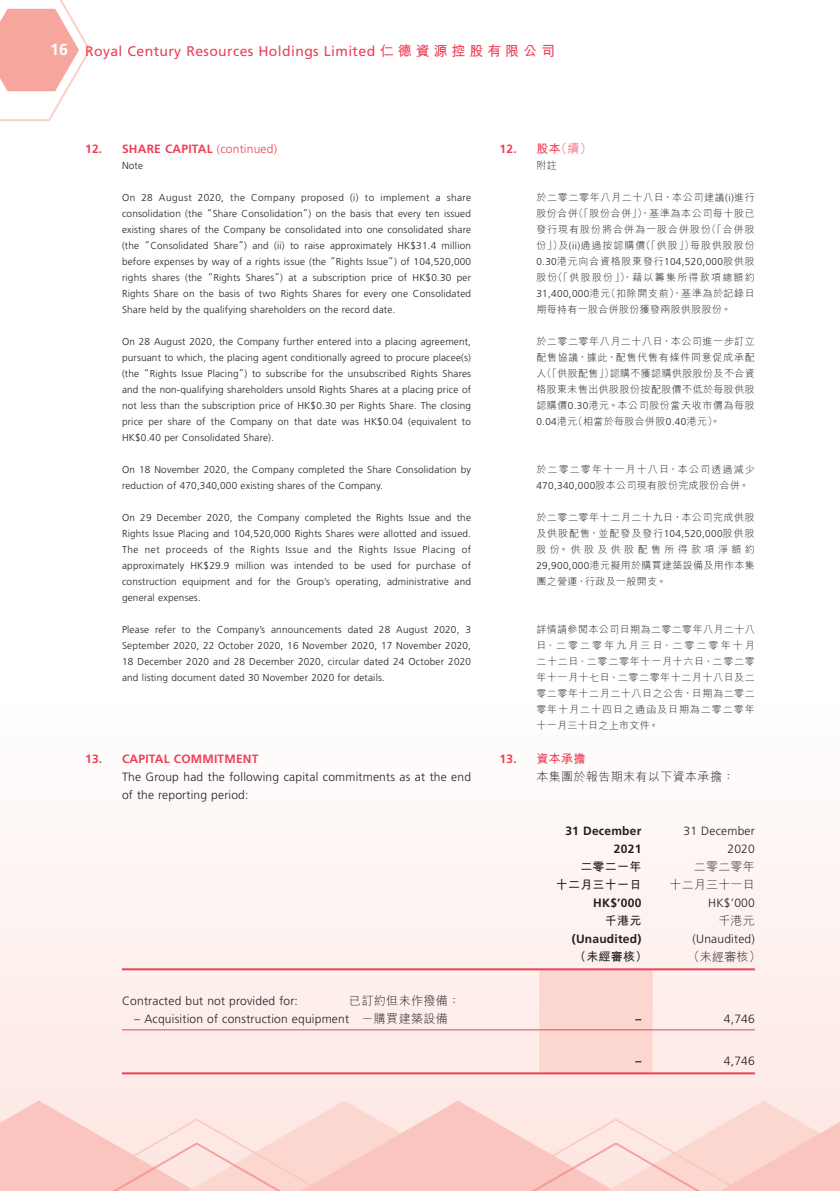
<style>
.page{position:relative;width:840px;height:1191px;background:#fff}
.page>*{position:absolute;margin:0;border:0;box-sizing:border-box;transform-origin:0 0}
.t1{font:14px "Frutiger LT Std";letter-spacing:.03em;color:#ee4057}
.t2{font:300 12px/18px "Frutiger LT Std";letter-spacing:.02em;color:#231f20}
.t3{font:700 12px "Frutiger LT Std";letter-spacing:.02em;color:#ee4057}
.t4{font:12px/18px "M Hei HK Light E Ten B5 H";letter-spacing:.035em;color:#231f20;text-align:right}
.t5{font:700 12px/18px "Frutiger LT Std";letter-spacing:.02em;color:#231f20;text-align:right}
.t6{font:12px/18px "M Hei HK Bold E Ten B5 H";letter-spacing:.02em;color:#231f20;text-align:right}
.t7{font:12px "M Hei HK Bold E Ten B5 H";color:#ee4057}
.t8{font:300 10px/16px "Frutiger LT Std";letter-spacing:.02em;color:#231f20;text-align:justify}
.t9{font:10px/16px "M Hei HK Light E Ten B5 H";letter-spacing:.06em;color:#231f20;text-align:justify}
.t10{font:10px/16px "M Hei HK Light E Ten B5 H";letter-spacing:.115em;color:#231f20}
.s1{font-weight:700;font-size:16px;color:#fff}
.s2{font-family:"M Hei HK Bold E Ten B5 H"}
.s3{font-weight:300}
.s4{font-family:"M Hei HK Bold E Ten B5 H";font-weight:400}
.s5{font-family:"M Hei HK Light E Ten B5 H";font-weight:400}
.s6{font-family:"Frutiger LT Std";font-weight:300}
.s7{font-family:"Frutiger LT Std";font-weight:700}
</style>
<div class="page">
<div style="left:0;top:857px;width:839px;height:243px;background:#fdf0ed"></div>
<svg style="left:0;top:0;width:91px;height:121px"></svg>
<svg style="left:0;top:1100px;width:217px;height:91px;background:#fbd4cf"></svg>
<svg style="left:217px;top:1100px;width:238px;height:91px;background:#fbd6d0"></svg>
<svg style="left:455px;top:1100px;width:384px;height:91px;background:#fbd7d1"></svg>
<div style="left:539px;top:970px;width:113px;height:102px;background:#fcd7d0"></div>
<hr style="left:122px;top:968px;width:227px;height:2px;background:#ee4057">
<hr style="left:349px;top:968px;width:190px;height:2px;background:#ee4057">
<hr style="left:539px;top:968px;width:113px;height:2px;background:#ee4057">
<hr style="left:652px;top:968px;width:102px;height:2px;background:#ee4057">
<hr style="left:122px;top:1029px;width:227px;height:1px;background:#ee4057">
<hr style="left:349px;top:1029px;width:190px;height:1px;background:#ee4057">
<hr style="left:539px;top:1029px;width:113px;height:1px;background:#ee4057">
<hr style="left:652px;top:1029px;width:102px;height:1px;background:#ee4057">
<hr style="left:122px;top:1072px;width:227px;height:2px;background:#ee4057">
<hr style="left:349px;top:1072px;width:190px;height:2px;background:#ee4057">
<hr style="left:539px;top:1072px;width:113px;height:2px;background:#ee4057">
<hr style="left:652px;top:1072px;width:102px;height:2px;background:#ee4057">
<h1 class="t1" style="left:50px;top:46px;width:506px"><span class="s1">16</span> Royal Century Resources Holdings Limited <span class="s2">仁德資源控股有限公司</span></h1>
<p class="t3" style="left:85px;top:143px;width:193px">12. SHARE CAPITAL <span class="s3">(continued)</span></p>
<p class="t8" style="left:122px;top:158px;width:23px">Note</p>
<p class="t8" style="left:122px;top:190px;width:350px">On 28 August 2020, the Company proposed (i) to implement a share consolidation (the “Share Consolidation”) on the basis that every ten issued existing shares of the Company be consolidated into one consolidated share (the “Consolidated Share”) and (ii) to raise approximately HK$31.4 million before expenses by way of a rights issue (the “Rights Issue”) of 104,520,000 rights shares (the “Rights Shares”) at a subscription price of HK$0.30 per Rights Share on the basis of two Rights Shares for every one Consolidated Share held by the qualifying shareholders on the record date.</p>
<p class="t8" style="left:122px;top:334px;width:350px">On 28 August 2020, the Company further entered into a placing agreement, pursuant to which, the placing agent conditionally agreed to procure placee(s) (the “Rights Issue Placing”) to subscribe for the unsubscribed Rights Shares and the non-qualifying shareholders unsold Rights Shares at a placing price of not less than the subscription price of HK$0.30 per Rights Share. The closing price per share of the Company on that date was HK$0.04 (equivalent to HK$0.40 per Consolidated Share).</p>
<p class="t8" style="left:122px;top:462px;width:350px">On 18 November 2020, the Company completed the Share Consolidation by reduction of 470,340,000 existing shares of the Company.</p>
<p class="t8" style="left:122px;top:510px;width:350px">On 29 December 2020, the Company completed the Rights Issue and the Rights Issue Placing and 104,520,000 Rights Shares were allotted and issued.<br>The net proceeds of the Rights Issue and the Rights Issue Placing of approximately HK$29.9 million was intended to be used for purchase of construction equipment and for the Group’s operating, administrative and general expenses.</p>
<p class="t8" style="left:122px;top:622px;width:350px">Please refer to the Company’s announcements dated 28 August 2020, 3<br>September 2020, 22 October 2020, 16 November 2020, 17 November 2020, 18 December 2020 and 28 December 2020, circular dated 24 October 2020 and listing document dated 30 November 2020 for details.</p>
<p class="t3" style="left:85px;top:753px;width:175px">13. CAPITAL COMMITMENT</p>
<p class="t2" style="left:122px;top:768px;width:350px">The Group had the following capital commitments as at the end of the reporting period:</p>
<p class="t3" style="left:499px;top:143px;width:94px">12. <span class="s4">股本</span><span class="s5">（續）</span></p>
<p class="t9" style="left:536px;top:158px;width:22px">附註</p>
<p class="t9" style="left:536px;top:190px;width:220px">於二零二零年八月二十八日，本公司建議<span class="s6">(i)</span>進行股份合併（「股份合併」），基準為本公司每十股已發行現有股份將合併為一股合併股份（「合併股份」）及<span class="s6">(ii)</span>通過按認購價（「供股」）每股供股股份</p>
<p class="t8" style="left:536px;top:254px;width:220px">0.30<span class="s5">港元向合資格股東發行</span>104,520,000<span class="s5">股供股</span></p>
<p class="t9" style="left:536px;top:270px;width:220px">股份（「供股股份」），藉以籌集所得款項總額約<span class="s6">31,400,000</span>港元（扣除開支前），基準為於記錄日期每持有一股合併股份獲發兩股供股股份。</p>
<p class="t9" style="left:536px;top:334px;width:220px">於二零二零年八月二十八日，本公司進一步訂立配售協議，據此，配售代售有條件同意促成承配人（「供股配售」）認購不獲認購供股股份及不合資格股東未售出供股股份按配股價不低於每股供股認購價<span class="s6">0.30</span>港元。本公司股份當天收市價為每股<span class="s6">0.04</span>港元（相當於每股合併股<span class="s6">0.40</span>港元）。</p>
<p class="t10" style="left:536px;top:462px;width:220px">於二零二零年十一月十八日，本公司透過減少<br><span class="s6">470,340,000</span>股本公司現有股份完成股份合併。</p>
<p class="t9" style="left:536px;top:510px;width:220px">於二零二零年十二月二十九日，本公司完成供股及供股配售，並配發及發行<span class="s6">104,520,000</span>股供股股份。供股及供股配售所得款項淨額約<span class="s6">29,900,000</span>港元擬用於購買建築設備及用作本集團之營運、行政及一般開支。</p>
<p class="t9" style="left:536px;top:622px;width:220px">詳情請參閱本公司日期為二零二零年八月二十八日、二零二零年九月三日、二零二零年十月二十二日、二零二零年十一月十六日、二零二零年十一月十七日、二零二零年十二月十八日及二零二零年十二月二十八日之公告，日期為二零二零年十月二十四日之通函及日期為二零二零年十一月三十日之上市文件。</p>
<p class="t7" style="left:499px;top:753px;width:87px"><span class="s7">13.</span> 資本承擔</p>
<p class="t4" style="left:536px;top:769px;width:199px">本集團於報告期末有以下資本承擔：</p>
<p class="t5" style="left:565px;top:822px;width:77px">31 December<br>2021</p>
<p class="t2" style="left:683px;top:822px;width:73px;text-align:right">31 December<br>2020</p>
<p class="t6" style="left:555px;top:859px;width:87px">二零二一年<br>十二月三十一日</p>
<p class="t4" style="left:669px;top:859px;width:87px">二零二零年<br>十二月三十一日</p>
<p class="t5" style="left:593px;top:894px;width:49px">HK$’000</p>
<p class="t2" style="left:707px;top:894px;width:48px">HK$’000</p>
<p class="t6" style="left:604px;top:913px;width:38px">千港元</p>
<p class="t4" style="left:718px;top:913px;width:38px">千港元</p>
<p class="t5" style="left:571px;top:930px;width:71px">(Unaudited)</p>
<p class="t2" style="left:692px;top:930px;width:64px">(Unaudited)</p>
<p class="t6" style="left:574px;top:949px;width:75px">（未經審核）</p>
<p class="t4" style="left:687px;top:949px;width:75px">（未經審核）</p>
<p class="t2" style="left:122px;top:992px;width:177px">Contracted but not provided for:</p>
<p class="t4" style="left:349px;top:993px;width:113px">已訂約但未作撥備：</p>
<p class="t2" style="left:134px;top:1010px;width:315px">– Acquisition of construction equipment <span class="s5">－購買建築設備</span></p>
<p class="t5" style="left:635px;top:1010px;width:7px">–</p>
<p class="t2" style="left:723px;top:1010px;width:32px">4,746</p>
<p class="t5" style="left:635px;top:1052px;width:7px">–</p>
<p class="t2" style="left:723px;top:1052px;width:32px">4,746</p>
</div>
